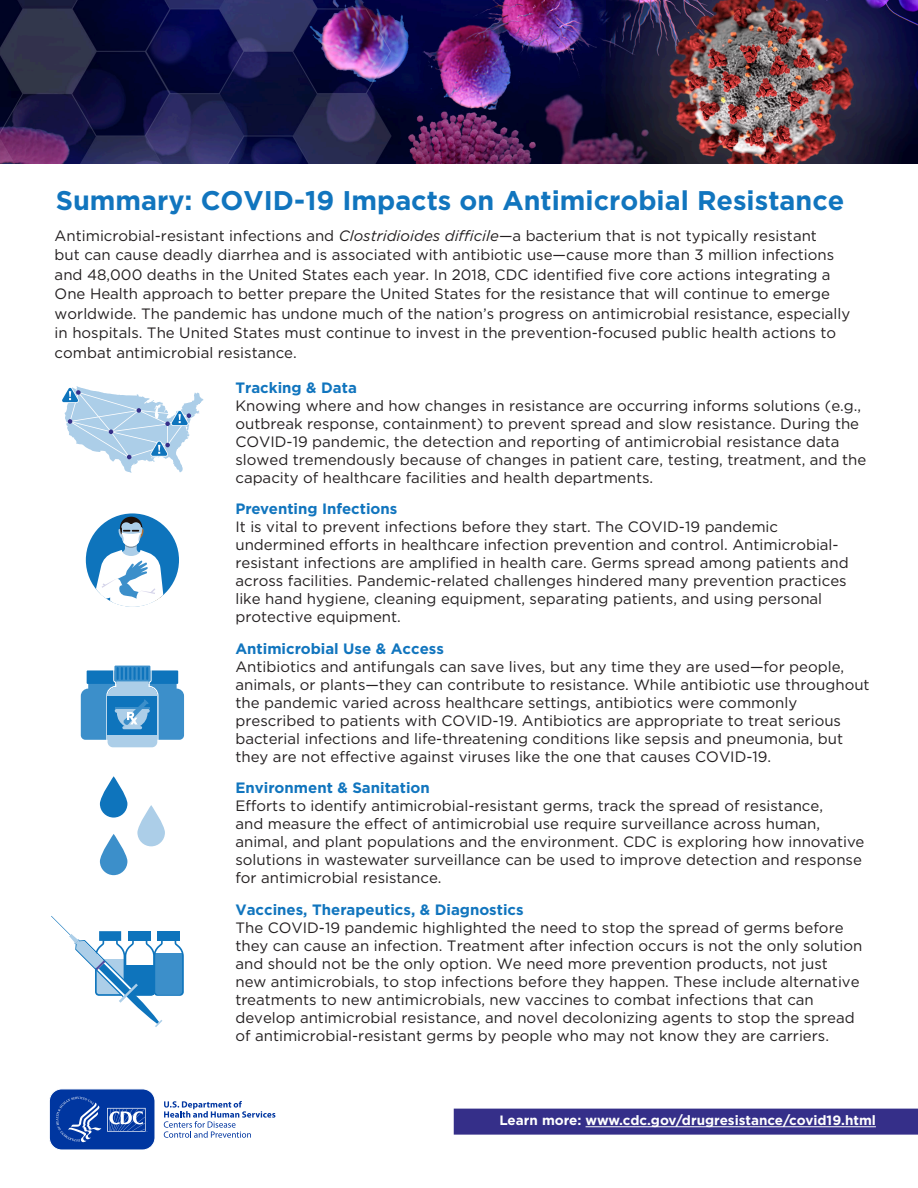
<style>
.page{position:relative;width:918px;height:1188px;background:#fff}
.page>*{position:absolute;margin:0;border:0;box-sizing:border-box;transform-origin:0 0}
.t1{font:700 27px "Gotham";color:#1175be}
.t2{font:15px/18px "Gotham";color:#231f20}
.t3{font:700 13.5px "Gotham";color:#fff}
.s1{font-style:italic}
.s2{font-weight:700;color:#1175be}
</style>
<div class="page">
<img style="left:0;top:0;width:918px;height:163px">
<svg style="left:62px;top:386px;width:142px;height:87px"></svg>
<div style="left:86px;top:513px;width:93px;height:94px;background:#0e74bc;border-radius:50%"></div>
<svg style="left:94px;top:517px;width:69px;height:90px"></svg>
<svg style="left:81px;top:665px;width:103px;height:82px;background:#61a4d3"></svg>
<svg style="left:100px;top:834px;width:27px;height:41px"></svg>
<svg style="left:100px;top:776px;width:27px;height:42px"></svg>
<svg style="left:137px;top:805px;width:28px;height:41px"></svg>
<svg style="left:51px;top:916px;width:133px;height:111px"></svg>
<svg style="left:164px;top:1101px;width:111px;height:37px"></svg>
<svg style="left:49px;top:1089px;width:106px;height:61px;background:#2653ae"></svg>
<svg style="left:454px;top:1109px;width:464px;height:26px;background:#3c368d"></svg>
<p class="t1" style="left:56px;top:183px;width:790px">Summary: COVID-19 Impacts on Antimicrobial Resistance</p>
<p class="t2" style="left:55px;top:225px;width:797px;line-height:19.5px">Antimicrobial-resistant infections and <span class="s1">Clostridioides difficile</span>—a bacterium that is not typically resistant<br>but can cause deadly diarrhea and is associated with antibiotic use—cause more than 3 million infections and 48,000 deaths in the United States each year. In 2018, CDC identified five core actions integrating a One Health approach to better prepare the United States for the resistance that will continue to emerge worldwide. The pandemic has undone much of the nation’s progress on antimicrobial resistance, especially in hospitals. The United States must continue to invest in the prevention-focused public health actions to combat antimicrobial resistance.</p>
<p class="t2" style="left:235px;top:378px;width:632px"><span class="s2">Tracking &amp; Data<br></span>Knowing where and how changes in resistance are occurring informs solutions (e.g., outbreak response, containment) to prevent spread and slow resistance. During the COVID-19 pandemic, the detection and reporting of antimicrobial resistance data slowed tremendously because of changes in patient care, testing, treatment, and the capacity of healthcare facilities and health departments.</p>
<p class="t2" style="left:235px;top:500px;width:615px"><span class="s2">Preventing Infections<br></span>It is vital to prevent infections before they start. The COVID-19 pandemic undermined efforts in healthcare infection prevention and control. Antimicrobial&shy;resistant infections are amplified in health care. Germs spread among patients and across facilities. Pandemic-related challenges hindered many prevention practices like hand hygiene, cleaning equipment, separating patients, and using personal protective equipment.</p>
<p class="t2" style="left:235px;top:639px;width:636px"><span class="s2">Antimicrobial Use &amp; Access<br></span>Antibiotics and antifungals can save lives, but any time they are used—for people, animals, or plants—they can contribute to resistance. While antibiotic use throughout the pandemic varied across healthcare settings, antibiotics were commonly prescribed to patients with COVID-19. Antibiotics are appropriate to treat serious bacterial infections and life-threatening conditions like sepsis and pneumonia, but they are not effective against viruses like the one that causes COVID-19.</p>
<p class="t2" style="left:235px;top:779px;width:631px"><span class="s2">Environment &amp; Sanitation<br></span>Efforts to identify antimicrobial-resistant germs, track the spread of resistance,<br>and measure the effect of antimicrobial use require surveillance across human, animal, and plant populations and the environment. CDC is exploring how innovative solutions in wastewater surveillance can be used to improve detection and response for antimicrobial resistance.</p>
<p class="t2" style="left:235px;top:900px;width:628px"><span class="s2">Vaccines, Therapeutics, &amp; Diagnostics<br></span>The COVID-19 pandemic highlighted the need to stop the spread of germs before they can cause an infection. Treatment after infection occurs is not the only solution and should not be the only option. We need more prevention products, not just new antimicrobials, to stop infections before they happen. These include alternative treatments to new antimicrobials, new vaccines to combat infections that can develop antimicrobial resistance, and novel decolonizing agents to stop the spread of antimicrobial-resistant germs by people who may not know they are carriers.</p>
<p class="t3" style="left:499px;top:1112px;width:378px">Learn more: www.cdc.gov/drugresistance/covid19.html</p>
</div>
